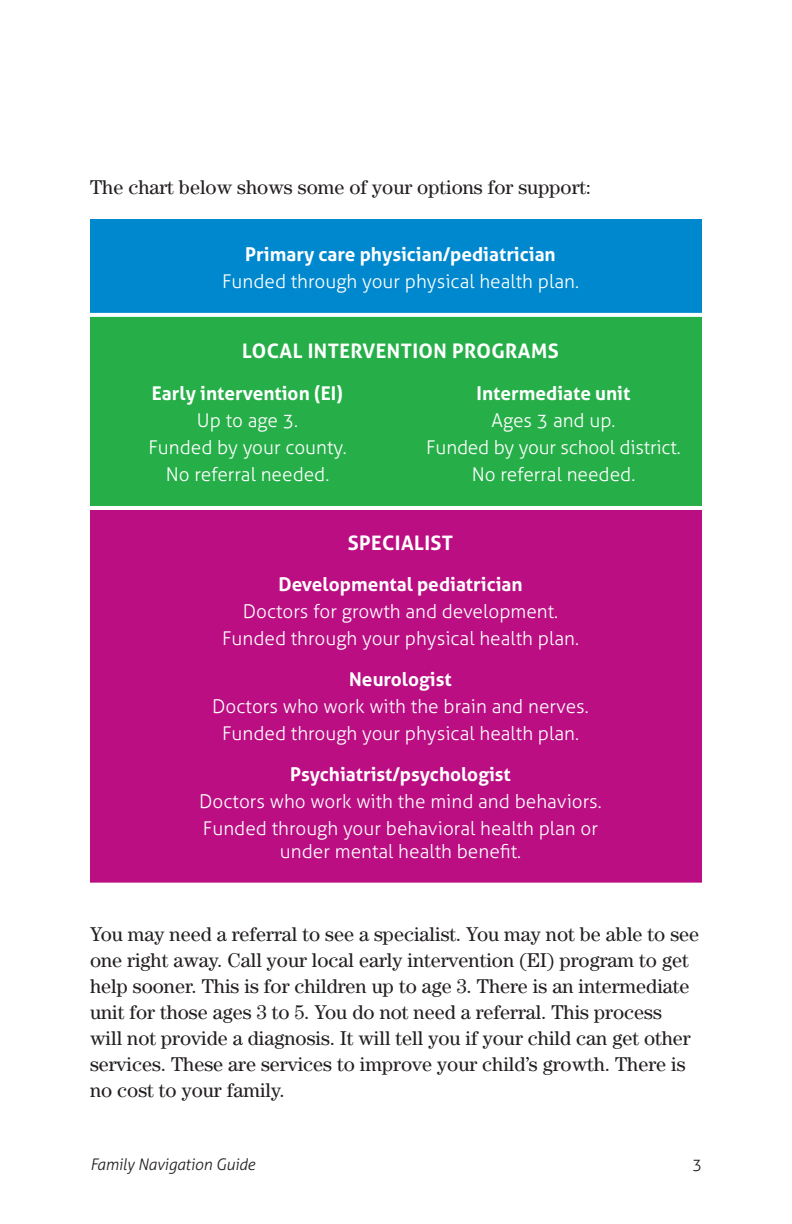
<style>
.page{position:relative;width:792px;height:1224px;background:#fff}
.page>*{position:absolute;margin:0;border:0;box-sizing:border-box;transform-origin:0 0}
.t1{font:20px/26px "Century";color:#231f20}
.t2{font:700 20px "Aller";letter-spacing:.02em;color:#fff}
.t3{font:300 19px/27.2px "Aller";color:#fff;text-align:center}
.t4{font:700 19px "Aller";color:#fff}
.t5{font:italic 300 16px "Aller";letter-spacing:-.01em;color:#231f20}
.t6{font:300 16px "Aller";color:#231f20}
</style>
<div class="page">
<div style="left:90px;top:220px;width:612px;height:95px;background:#0088ce"></div>
<div style="left:90px;top:317px;width:612px;height:189px;background:#26af49"></div>
<div style="left:90px;top:508px;width:612px;height:377px;background:#bb0e82"></div>
<hr style="left:90px;top:506px;width:306px;height:4px;background:#fff">
<hr style="left:396px;top:506px;width:306px;height:4px;background:#fff">
<hr style="left:90px;top:883px;width:306px;height:4px;background:#fff">
<hr style="left:396px;top:883px;width:306px;height:4px;background:#fff">
<svg style="left:90px;top:313px;width:306px;height:4px"></svg>
<svg style="left:396px;top:313px;width:306px;height:4px"></svg>
<p class="t1" style="left:90px;top:174px;width:503px">The chart below shows some of your options for support:</p>
<p class="t4" style="left:245px;top:242px;width:312px">Primary care physician/pediatrician</p>
<p class="t3" style="left:222px;top:268px;width:358px">Funded through your physical health plan.</p>
<p class="t2" style="left:242px;top:338px;width:318px">LOCAL INTERVENTION PROGRAMS</p>
<p class="t4" style="left:152px;top:381px;width:193px">Early intervention (EI)</p>
<p class="t3" style="left:148px;top:406px;width:200px">Up to age 3.<br>Funded by your county.<br>No referral needed.</p>
<p class="t4" style="left:477px;top:381px;width:155px">Intermediate unit</p>
<p class="t3" style="left:426px;top:406px;width:256px">Ages 3 and up.<br>Funded by your school district.<br>No referral needed.</p>
<p class="t2" style="left:348px;top:530px;width:107px">SPECIALIST</p>
<p class="t4" style="left:278px;top:572px;width:246px">Developmental pediatrician</p>
<p class="t3" style="left:222px;top:597px;width:358px">Doctors for growth and development.<br>Funded through your physical health plan.</p>
<p class="t4" style="left:349px;top:667px;width:104px">Neurologist</p>
<p class="t3" style="left:212px;top:692px;width:378px">Doctors who work with the brain and nerves.<br>Funded through your physical health plan.</p>
<p class="t4" style="left:290px;top:762px;width:222px">Psychiatrist/psychologist</p>
<p class="t3" style="left:199px;top:787px;width:404px;text-align:left">Doctors who work with the mind and behaviors.<br>Funded through your behavioral health plan or</p>
<p class="t3" style="left:280px;top:837px;width:243px">under mental health benefit.</p>
<p class="t1" style="left:90px;top:920px;width:611px">You may need a referral to see a specialist. You may not be able to see one right away. Call your local early intervention (EI) program to get help sooner. This is for children up to age 3. There is an intermediate unit for those ages 3 to 5. You do not need a referral. This process<br>will not provide a diagnosis. It will tell you if your child can get other services. These are services to improve your child’s growth. There is no cost to your family.</p>
<p class="t5" style="left:90px;top:1155px;width:167px">Family Navigation Guide</p>
<p class="t6" style="left:692px;top:1155px;width:11px">3</p>
</div>
